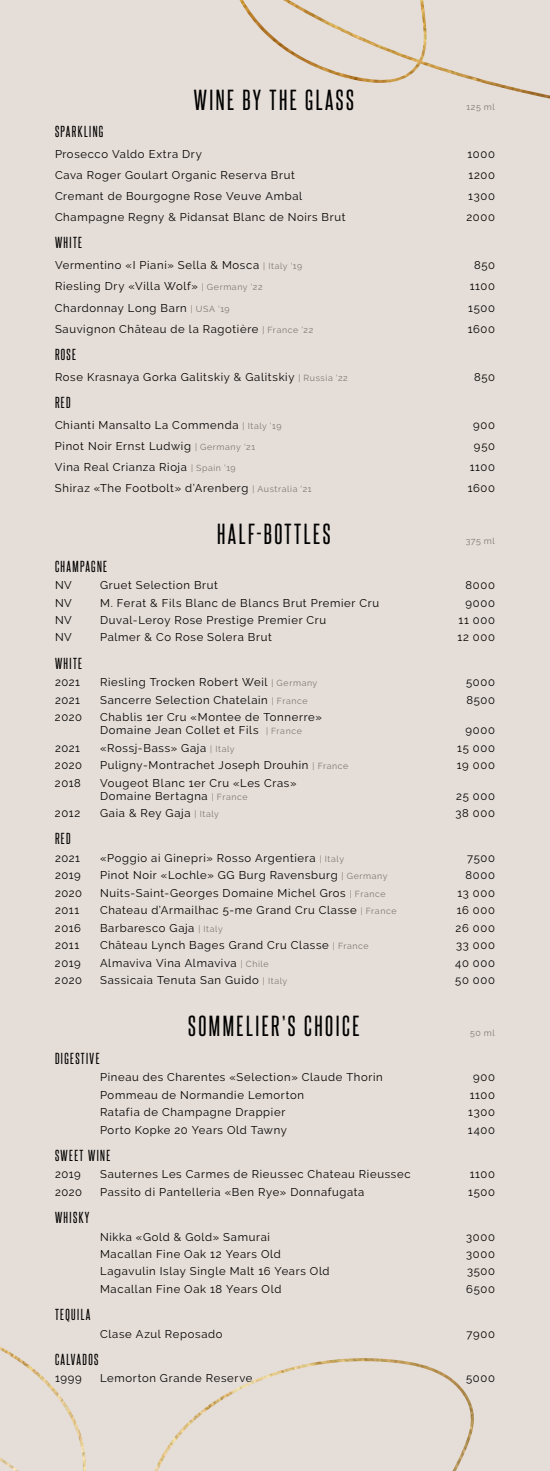
<style>
.page{position:relative;width:550px;height:1471px;background:#fff}
.page>*{position:absolute;margin:0;border:0;box-sizing:border-box;transform-origin:0 0}
.t1{font:25px "Steelfish Rg";letter-spacing:.1em;color:#000}
.t2{font:13.75px "Steelfish Rg";letter-spacing:.1em;color:#000}
.t3{font:11.25px/13.1px "Raleway";letter-spacing:.06em;color:#000}
.t4{font:8.75px "Raleway";letter-spacing:.065em;color:#80776f}
.s1{font-size:8.75px;color:#80776f}
</style>
<div class="page">
<div style="left:0;top:0;width:549px;height:1470px;background:#e5ddd7"></div>
<img style="left:239px;top:0;width:310px;height:99px">
<img style="left:155px;top:1358px;width:318px;height:112px">
<img style="left:0;top:1346px;width:86px;height:124px">
<h1 class="t1" style="left:193px;top:82px;width:161px">WINE BY THE GLASS</h1>
<p class="t4" style="left:466px;top:102px;width:30px">125 ml</p>
<p class="t2" style="left:55px;top:122px;width:50px">SPARKLING</p>
<p class="t3" style="left:55px;top:148px;width:148px">Prosecco Valdo Extra Dry</p>
<p class="t3" style="left:467px;top:148px;width:29px">1000</p>
<p class="t3" style="left:55px;top:169px;width:241px">Cava Roger Goulart Organic Reserva Brut</p>
<p class="t3" style="left:468px;top:169px;width:28px">1200</p>
<p class="t3" style="left:55px;top:190px;width:248px">Cremant de Bourgogne Rose Veuve Ambal</p>
<p class="t3" style="left:468px;top:190px;width:28px">1300</p>
<p class="t3" style="left:55px;top:211px;width:292px">Champagne Regny &amp; Pidansat Blanc de Noirs Brut</p>
<p class="t3" style="left:466px;top:211px;width:30px">2000</p>
<p class="t2" style="left:55px;top:233px;width:29px">WHITE</p>
<p class="t3" style="left:55px;top:259px;width:248px">Vermentino «I Piani» Sella &amp; Mosca <span class="s1">| Italy ‘19</span></p>
<p class="t3" style="left:473px;top:259px;width:22px">850</p>
<p class="t3" style="left:55px;top:280px;width:209px">Riesling Dry «Villa Wolf» <span class="s1">| Germany ’22</span></p>
<p class="t3" style="left:469px;top:280px;width:27px">1100</p>
<p class="t3" style="left:55px;top:301px;width:176px">Chardonnay Long Barn <span class="s1">| USA ‘19</span></p>
<p class="t3" style="left:467px;top:301px;width:28px">1500</p>
<p class="t3" style="left:55px;top:322px;width:259px">Sauvignon Château de la Ragotière <span class="s1">| France ’22</span></p>
<p class="t3" style="left:467px;top:322px;width:29px">1600</p>
<p class="t2" style="left:55px;top:344px;width:23px">ROSE</p>
<p class="t3" style="left:55px;top:370px;width:294px">Rose Krasnaya Gorka Galitskiy &amp; Galitskiy <span class="s1">| Russia ’22</span></p>
<p class="t3" style="left:473px;top:370px;width:22px">850</p>
<p class="t2" style="left:55px;top:393px;width:17px">RED</p>
<p class="t3" style="left:55px;top:418px;width:228px">Chianti Mansalto La Commenda <span class="s1">| Italy ’19</span></p>
<p class="t3" style="left:472px;top:418px;width:23px">900</p>
<p class="t3" style="left:55px;top:439px;width:201px">Pinot Noir Ernst Ludwig <span class="s1">| Germany ‘21</span></p>
<p class="t3" style="left:473px;top:439px;width:22px">950</p>
<p class="t3" style="left:55px;top:460px;width:182px">Vina Real Crianza Rioja <span class="s1">| Spain ’19</span></p>
<p class="t3" style="left:469px;top:460px;width:27px">1100</p>
<p class="t3" style="left:55px;top:481px;width:258px">Shiraz «The Footbolt» d’Arenberg <span class="s1">| Australia ‘21</span></p>
<p class="t3" style="left:467px;top:481px;width:29px">1600</p>
<h1 class="t1" style="left:217px;top:516px;width:115px">HALF-BOTTLES</h1>
<p class="t4" style="left:465px;top:536px;width:31px">375 ml</p>
<p class="t2" style="left:55px;top:556px;width:54px">CHAMPAGNE</p>
<p class="t3" style="left:55px;top:578px;width:18px">NV</p>
<p class="t3" style="left:100px;top:578px;width:119px">Gruet Selection Brut</p>
<p class="t3" style="left:465px;top:578px;width:31px">8000</p>
<p class="t3" style="left:55px;top:596px;width:18px">NV</p>
<p class="t3" style="left:100px;top:596px;width:280px">M. Ferat &amp; Fils Blanc de Blancs Brut Premier Cru</p>
<p class="t3" style="left:465px;top:596px;width:31px">9000</p>
<p class="t3" style="left:55px;top:613px;width:18px">NV</p>
<p class="t3" style="left:100px;top:613px;width:227px">Duval-Leroy Rose Prestige Premier Cru</p>
<p class="t3" style="left:458px;top:613px;width:38px">11 000</p>
<p class="t3" style="left:55px;top:631px;width:18px">NV</p>
<p class="t3" style="left:100px;top:631px;width:173px">Palmer &amp; Co Rose Solera Brut</p>
<p class="t3" style="left:457px;top:631px;width:39px">12 000</p>
<p class="t2" style="left:55px;top:653px;width:29px">WHITE</p>
<p class="t3" style="left:55px;top:675px;width:27px">2021</p>
<p class="t3" style="left:100px;top:675px;width:218px">Riesling Trocken Robert Weil <span class="s1">| Germany</span></p>
<p class="t3" style="left:466px;top:675px;width:30px">5000</p>
<p class="t3" style="left:55px;top:693px;width:27px">2021</p>
<p class="t3" style="left:100px;top:693px;width:209px">Sancerre Selection Chatelain <span class="s1">| France</span></p>
<p class="t3" style="left:466px;top:693px;width:30px">8500</p>
<p class="t3" style="left:55px;top:710px;width:29px">2020</p>
<p class="t3" style="left:100px;top:710px;width:223px">Chablis 1er Cru «Montee de Tonnerre»<br>Domaine Jean Collet et Fils <span class="s1">| France</span></p>
<p class="t3" style="left:465px;top:723px;width:31px">9000</p>
<p class="t3" style="left:55px;top:741px;width:27px">2021</p>
<p class="t3" style="left:100px;top:741px;width:136px">«Rossj-Bass» Gaja <span class="s1">| Italy</span></p>
<p class="t3" style="left:456px;top:741px;width:39px">15 000</p>
<p class="t3" style="left:55px;top:758px;width:29px">2020</p>
<p class="t3" style="left:100px;top:758px;width:249px">Puligny-Montrachet Joseph Drouhin <span class="s1">| France</span></p>
<p class="t3" style="left:456px;top:758px;width:40px">19 000</p>
<p class="t3" style="left:55px;top:776px;width:27px">2018</p>
<p class="t3" style="left:100px;top:776px;width:198px">Vougeot Blanc 1er Cru «Les Cras»<br>Domaine Bertagna <span class="s1">| France</span></p>
<p class="t3" style="left:456px;top:789px;width:40px">25 000</p>
<p class="t3" style="left:55px;top:806px;width:27px">2012</p>
<p class="t3" style="left:100px;top:806px;width:120px">Gaia &amp; Rey Gaja <span class="s1">| Italy</span></p>
<p class="t3" style="left:455px;top:806px;width:41px">38 000</p>
<p class="t2" style="left:55px;top:829px;width:17px">RED</p>
<p class="t3" style="left:55px;top:851px;width:27px">2021</p>
<p class="t3" style="left:100px;top:851px;width:245px">«Poggio ai Ginepri» Rosso Argentiera <span class="s1">| Italy</span></p>
<p class="t3" style="left:467px;top:851px;width:29px">7500</p>
<p class="t3" style="left:55px;top:869px;width:27px">2019</p>
<p class="t3" style="left:100px;top:869px;width:289px">Pinot Noir «Lochle» GG Burg Ravensburg <span class="s1">| Germany</span></p>
<p class="t3" style="left:465px;top:869px;width:31px">8000</p>
<p class="t3" style="left:55px;top:886px;width:29px">2020</p>
<p class="t3" style="left:100px;top:886px;width:287px">Nuits-Saint-Georges Domaine Michel Gros <span class="s1">| France</span></p>
<p class="t3" style="left:457px;top:886px;width:39px">13 000</p>
<p class="t3" style="left:55px;top:903px;width:26px">2011</p>
<p class="t3" style="left:100px;top:903px;width:298px">Chateau d’Armailhac 5-me Grand Cru Classe <span class="s1">| France</span></p>
<p class="t3" style="left:456px;top:903px;width:40px">16 000</p>
<p class="t3" style="left:55px;top:921px;width:27px">2016</p>
<p class="t3" style="left:100px;top:921px;width:124px">Barbaresco Gaja <span class="s1">| Italy</span></p>
<p class="t3" style="left:455px;top:921px;width:41px">26 000</p>
<p class="t3" style="left:55px;top:938px;width:26px">2011</p>
<p class="t3" style="left:100px;top:938px;width:270px">Château Lynch Bages Grand Cru Classe <span class="s1">| France</span></p>
<p class="t3" style="left:456px;top:938px;width:40px">33 000</p>
<p class="t3" style="left:55px;top:956px;width:27px">2019</p>
<p class="t3" style="left:100px;top:956px;width:170px">Almaviva Vina Almaviva <span class="s1">| Chile</span></p>
<p class="t3" style="left:455px;top:956px;width:41px">40 000</p>
<p class="t3" style="left:55px;top:973px;width:29px">2020</p>
<p class="t3" style="left:100px;top:973px;width:188px">Sassicaia Tenuta San Guido <span class="s1">| Italy</span></p>
<p class="t3" style="left:455px;top:973px;width:41px">50 000</p>
<h1 class="t1" style="left:188px;top:1008px;width:173px">SOMMELIER’S CHOICE</h1>
<p class="t4" style="left:470px;top:1028px;width:26px">50 ml</p>
<p class="t2" style="left:55px;top:1048px;width:46px">DIGESTIVE</p>
<p class="t3" style="left:100px;top:1070px;width:284px">Pineau des Charentes «Selection» Claude Thorin</p>
<p class="t3" style="left:472px;top:1070px;width:23px">900</p>
<p class="t3" style="left:100px;top:1088px;width:205px">Pommeau de Normandie Lemorton</p>
<p class="t3" style="left:469px;top:1088px;width:27px">1100</p>
<p class="t3" style="left:100px;top:1105px;width:187px">Ratafia de Champagne Drappier</p>
<p class="t3" style="left:468px;top:1105px;width:28px">1300</p>
<p class="t3" style="left:100px;top:1123px;width:188px">Porto Kopke 20 Years Old Tawny</p>
<p class="t3" style="left:467px;top:1123px;width:28px">1400</p>
<p class="t2" style="left:55px;top:1145px;width:57px">SWEET WINE</p>
<p class="t3" style="left:55px;top:1167px;width:27px">2019</p>
<p class="t3" style="left:100px;top:1167px;width:312px">Sauternes Les Carmes de Rieussec Chateau Rieussec</p>
<p class="t3" style="left:469px;top:1167px;width:27px">1100</p>
<p class="t3" style="left:55px;top:1185px;width:29px">2020</p>
<p class="t3" style="left:100px;top:1185px;width:265px">Passito di Pantelleria «Ben Rye» Donnafugata</p>
<p class="t3" style="left:467px;top:1185px;width:28px">1500</p>
<p class="t2" style="left:55px;top:1207px;width:36px">WHISKY</p>
<p class="t3" style="left:100px;top:1230px;width:171px">Nikka «Gold &amp; Gold» Samurai</p>
<p class="t3" style="left:466px;top:1230px;width:30px">3000</p>
<p class="t3" style="left:100px;top:1247px;width:182px">Macallan Fine Oak 12 Years Old</p>
<p class="t3" style="left:466px;top:1247px;width:30px">3000</p>
<p class="t3" style="left:100px;top:1264px;width:231px">Lagavulin Islay Single Malt 16 Years Old</p>
<p class="t3" style="left:466px;top:1264px;width:29px">3500</p>
<p class="t3" style="left:100px;top:1282px;width:183px">Macallan Fine Oak 18 Years Old</p>
<p class="t3" style="left:466px;top:1282px;width:30px">6500</p>
<p class="t2" style="left:55px;top:1304px;width:37px">TEQUILA</p>
<p class="t3" style="left:100px;top:1327px;width:124px">Clase Azul Reposado</p>
<p class="t3" style="left:466px;top:1327px;width:30px">7900</p>
<p class="t2" style="left:55px;top:1349px;width:45px">CALVADOS</p>
<p class="t3" style="left:55px;top:1371px;width:28px">1999</p>
<p class="t3" style="left:100px;top:1371px;width:154px">Lemorton Grande Reserve</p>
<p class="t3" style="left:466px;top:1371px;width:30px">5000</p>
</div>
